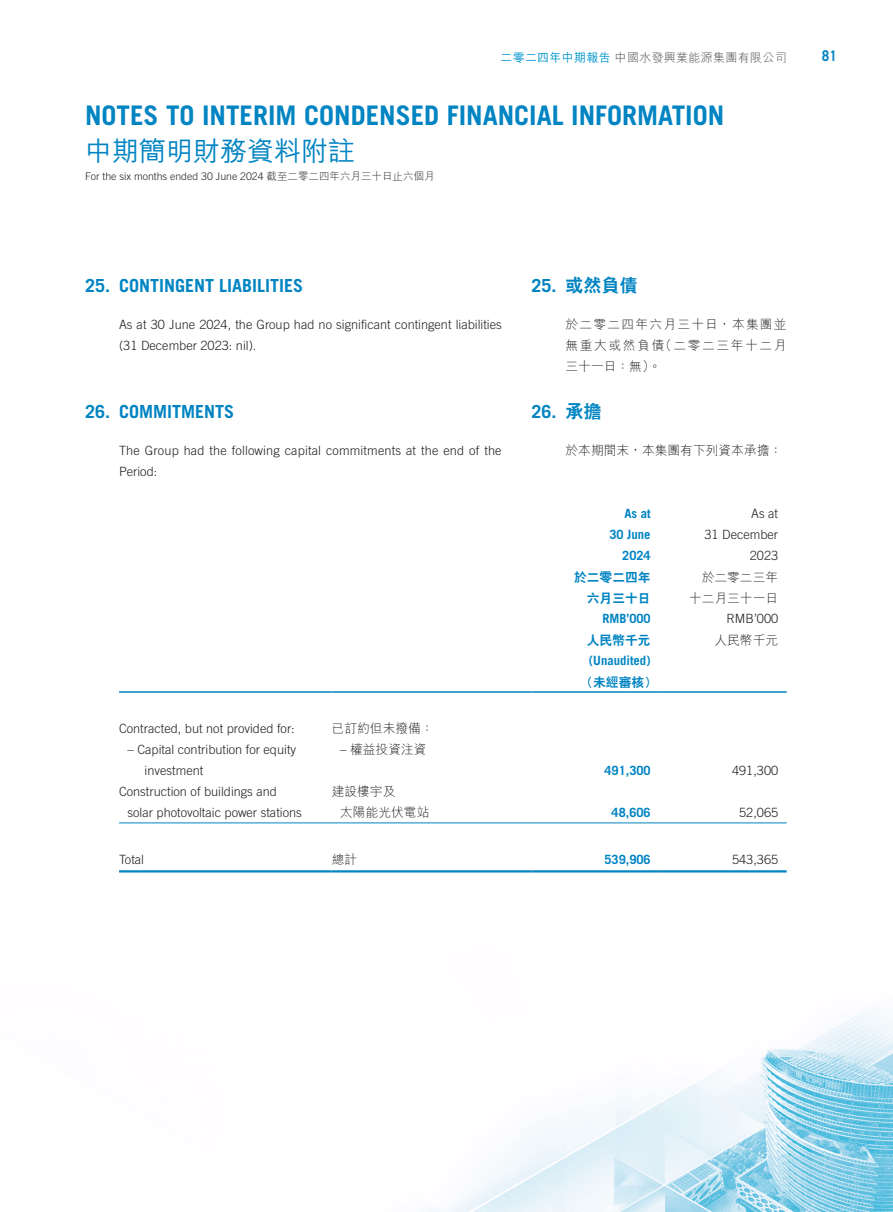
<style>
.page{position:relative;width:893px;height:1212px;background:#fff}
.page>*{position:absolute;margin:0;border:0;box-sizing:border-box;transform-origin:0 0}
.t1{font:700 27px "Trade Gothic LT Std";color:#0084c2}
.t2{font:500 27px "M Hei HK";color:#0084c2}
.t3{font:700 18px "Trade Gothic LT Std";color:#0084c2}
.t4{font:800 18px "C Hei 2 HK";color:#0084c2}
.t5{font:700 14.85px "Trade Gothic LT Std";color:#0084c2;scale:.91 1}
.t6{font:300 12.75px/21px "Trade Gothic LT Std";color:#231f20}
.t7{font:300 12.75px/21px "M Hei HK";color:#231f20;text-align:right}
.t8{font:700 12.75px/21px "Trade Gothic LT Std";color:#0084c2;text-align:right}
.t9{font:800 12.75px/21px "C Hei 2 HK";color:#0084c2;text-align:right}
.t10{font:300 12px "M Hei HK";letter-spacing:.025em;color:#4b4c4d}
.t11{font:300 10.5px "Trade Gothic LT Std";color:#231f20}
.s1{font-weight:500;color:#0096cb}
.s2{font-family:"M Hei HK"}
.s3{font-family:"Trade Gothic LT Std"}
.s4{font-family:"Trade Gothic LT Std";font-weight:700}
.s5{font-family:"C Hei 2 HK";font-weight:800}
</style>
<div class="page">
<img style="left:119px;top:823px;width:774px;height:389px">
<hr style="left:119px;top:691px;width:213px;height:2px;background:#0084c2">
<hr style="left:332px;top:691px;width:199px;height:2px;background:#0084c2">
<hr style="left:531px;top:691px;width:128px;height:2px;background:#0084c2">
<hr style="left:659px;top:691px;width:128px;height:2px;background:#0084c2">
<hr style="left:119px;top:822px;width:213px;height:1px;background:#0084c2">
<hr style="left:332px;top:822px;width:199px;height:1px;background:#0084c2">
<hr style="left:531px;top:822px;width:128px;height:1px;background:#0084c2">
<hr style="left:659px;top:822px;width:128px;height:1px;background:#0084c2">
<hr style="left:119px;top:870px;width:213px;height:2px;background:#0084c2">
<hr style="left:332px;top:870px;width:199px;height:2px;background:#0084c2">
<hr style="left:531px;top:870px;width:128px;height:2px;background:#0084c2">
<hr style="left:659px;top:870px;width:128px;height:2px;background:#0084c2">
<p class="t10" style="left:500px;top:49px;width:288px"><span class="s1">二零二四年中期報告</span>中國水發興業能源集團有限公司</p>
<p class="t5" style="left:822px;top:47px;width:18px">81</p>
<h1 class="t1" style="left:85px;top:99px;width:641px">NOTES TO INTERIM CONDENSED FINANCIAL INFORMATION</h1>
<h1 class="t2" style="left:85px;top:131px;width:271px">中期簡明財務資料附註</h1>
<p class="t11" style="left:85px;top:170px;width:351px">For the six months ended 30 June 2024 <span class="s2">截至二零二四年六月三十日止六個月</span></p>
<h2 class="t3" style="left:85px;top:274px;width:220px">25. CONTINGENT LIABILITIES</h2>
<p class="t6" style="left:119px;top:314px;width:384px">As at 30 June 2024, the Group had no significant contingent liabilities (31 December 2023: nil).</p>
<h2 class="t3" style="left:85px;top:400px;width:151px">26. COMMITMENTS</h2>
<p class="t6" style="left:119px;top:440px;width:384px">The Group had the following capital commitments at the end of the<br>Period:</p>
<p class="t6" style="left:119px;top:718px;width:177px">Contracted, but not provided for:</p>
<p class="t7" style="left:332px;top:717px;width:104px">已訂約但未撥備：</p>
<p class="t6" style="left:145px;top:739px;width:153px;text-indent:-17px">– Capital contribution for equity investment</p>
<p class="t7" style="left:340px;top:738px;width:88px"><span class="s3">–</span> 權益投資注資</p>
<p class="t6" style="left:128px;top:781px;width:176px;text-indent:-9px">Construction of buildings and solar photovoltaic power stations</p>
<p class="t7" style="left:340px;top:780px;width:91px;text-align:left;text-indent:-9px">建設樓宇及<br>太陽能光伏電站</p>
<h2 class="t4" style="left:531px;top:273px;width:108px"><span class="s4">25.</span> 或然負債</h2>
<p class="t7" style="left:566px;top:313px;width:223px;text-align:justify">於二零二四年六月三十日，本集團並無重大或然負債（二零二三年十二月三十一日：無）。</p>
<h2 class="t3" style="left:531px;top:400px;width:72px">26. <span class="s5">承擔</span></h2>
<p class="t7" style="left:566px;top:439px;width:218px">於本期間末，本集團有下列資本承擔：</p>
<p class="t8" style="left:609px;top:503px;width:43px">As at<br>30 June<br>2024</p>
<p class="t6" style="left:704px;top:503px;width:75px;text-align:right">As at<br>31 December<br>2023</p>
<p class="t9" style="left:574px;top:566px;width:78px">於二零二四年六月三十日</p>
<p class="t7" style="left:689px;top:566px;width:91px">於二零二三年十二月三十一日</p>
<p class="t8" style="left:602px;top:608px;width:50px">RMB’000</p>
<p class="t6" style="left:726px;top:608px;width:53px">RMB’000</p>
<p class="t9" style="left:587px;top:629px;width:65px">人民幣千元</p>
<p class="t7" style="left:714px;top:629px;width:65px">人民幣千元</p>
<p class="t8" style="left:589px;top:650px;width:63px">(Unaudited)</p>
<p class="t9" style="left:580px;top:671px;width:78px">（未經審核）</p>
<p class="t8" style="left:604px;top:760px;width:48px">491,300</p>
<p class="t6" style="left:732px;top:760px;width:48px">491,300</p>
<p class="t8" style="left:612px;top:802px;width:40px">48,606</p>
<p class="t6" style="left:739px;top:802px;width:40px">52,065</p>
<p class="t6" style="left:119px;top:848px;width:27px">Total</p>
<p class="t7" style="left:332px;top:848px;width:27px">總計</p>
<p class="t8" style="left:604px;top:848px;width:48px">539,906</p>
<p class="t6" style="left:732px;top:848px;width:48px">543,365</p>
</div>
